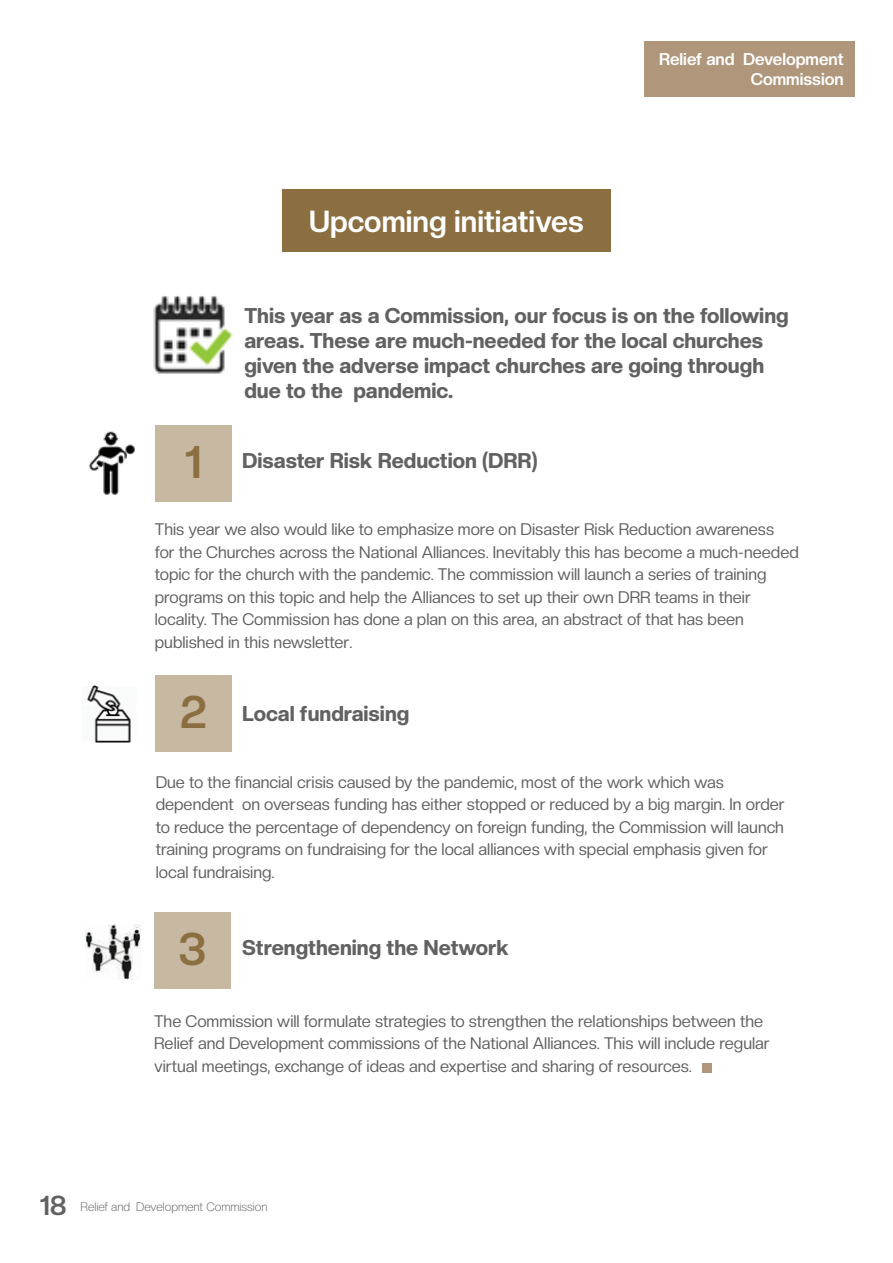
<style>
.page{position:relative;width:893px;height:1263px;background:#fff}
.page>*{position:absolute;margin:0;border:0;box-sizing:border-box;transform-origin:0 0}
.t1{font:700 45px "Creato Display";color:#8c6f41}
.t2{font:700 30px "Creato Display";color:#fff}
.t3{font:700 27px "Creato Display";color:#606160}
.t4{font:800 21px/25.2px "Creato Display";color:#606160}
.t5{font:700 16.8px/20.1px "Creato Display";color:#fff;text-align:right}
.t6{font:16.5px/22.5px "Creato Display";color:#606160}
.t7{font:300 12px "Creato Display";color:#606160}
.s1{font-weight:700;font-size:45px;color:#8c6f41}
</style>
<div class="page">
<div style="left:282px;top:189px;width:329px;height:62px;background:#8c6f41"></div>
<div style="left:155px;top:425px;width:77px;height:77px;background:#c6b8a1"></div>
<div style="left:155px;top:675px;width:77px;height:77px;background:#c6b8a1"></div>
<div style="left:154px;top:912px;width:77px;height:77px;background:#c6b8a1"></div>
<img style="left:153px;top:295px;width:80px;height:79px">
<img style="left:89px;top:431px;width:46px;height:64px">
<img style="left:83px;top:685px;width:48px;height:57px">
<img style="left:85px;top:925px;width:55px;height:55px">
<div style="left:645px;top:42px;width:210px;height:55px;background:#b0977c"></div>
<div style="left:702px;top:1063px;width:10px;height:10px;background:#b0977c"></div>
<h2 class="t2" style="left:309px;top:203px;width:276px">Upcoming initiatives</h2>
<p class="t5" style="left:659px;top:48px;width:186px">Relief and Development<br>Commission</p>
<p class="t4" style="left:244px;top:302px;width:546px">This year as a Commission, our focus is on the following areas. These are much-needed for the local churches given the adverse impact churches are going through due to the pandemic.</p>
<p class="t4" style="left:185px;top:448px;width:354px"><span class="s1">1</span> Disaster Risk Reduction (DRR)</p>
<p class="t6" style="left:155px;top:518px;width:645px">This year we also would like to emphasize more on Disaster Risk Reduction awareness<br>for the Churches across the National Alliances. Inevitably this has become a much-needed topic for the church with the pandemic. The commission will launch a series of training programs on this topic and help the Alliances to set up their own DRR teams in their locality. The Commission has done a plan on this area, an abstract of that has been published in this newsletter.</p>
<h1 class="t1" style="left:181px;top:685px;width:28px">2</h1>
<p class="t4" style="left:242px;top:700px;width:169px">Local fundraising</p>
<p class="t6" style="left:156px;top:770px;width:630px">Due to the financial crisis caused by the pandemic, most of the work which was dependent on overseas funding has either stopped or reduced by a big margin. In order to reduce the percentage of dependency on foreign funding, the Commission will launch training programs on fundraising for the local alliances with special emphasis given for local fundraising.</p>
<h1 class="t1" style="left:179px;top:922px;width:29px">3</h1>
<p class="t4" style="left:242px;top:934px;width:268px">Strengthening the Network</p>
<p class="t6" style="left:154px;top:1009px;width:617px">The Commission will formulate strategies to strengthen the relationships between the<br>Relief and Development commissions of the National Alliances. This will include regular virtual meetings, exchange of ideas and expertise and sharing of resources.</p>
<h3 class="t3" style="left:40px;top:1190px;width:28px">18</h3>
<p class="t7" style="left:81px;top:1199px;width:189px">Relief and Development Commission</p>
</div>
